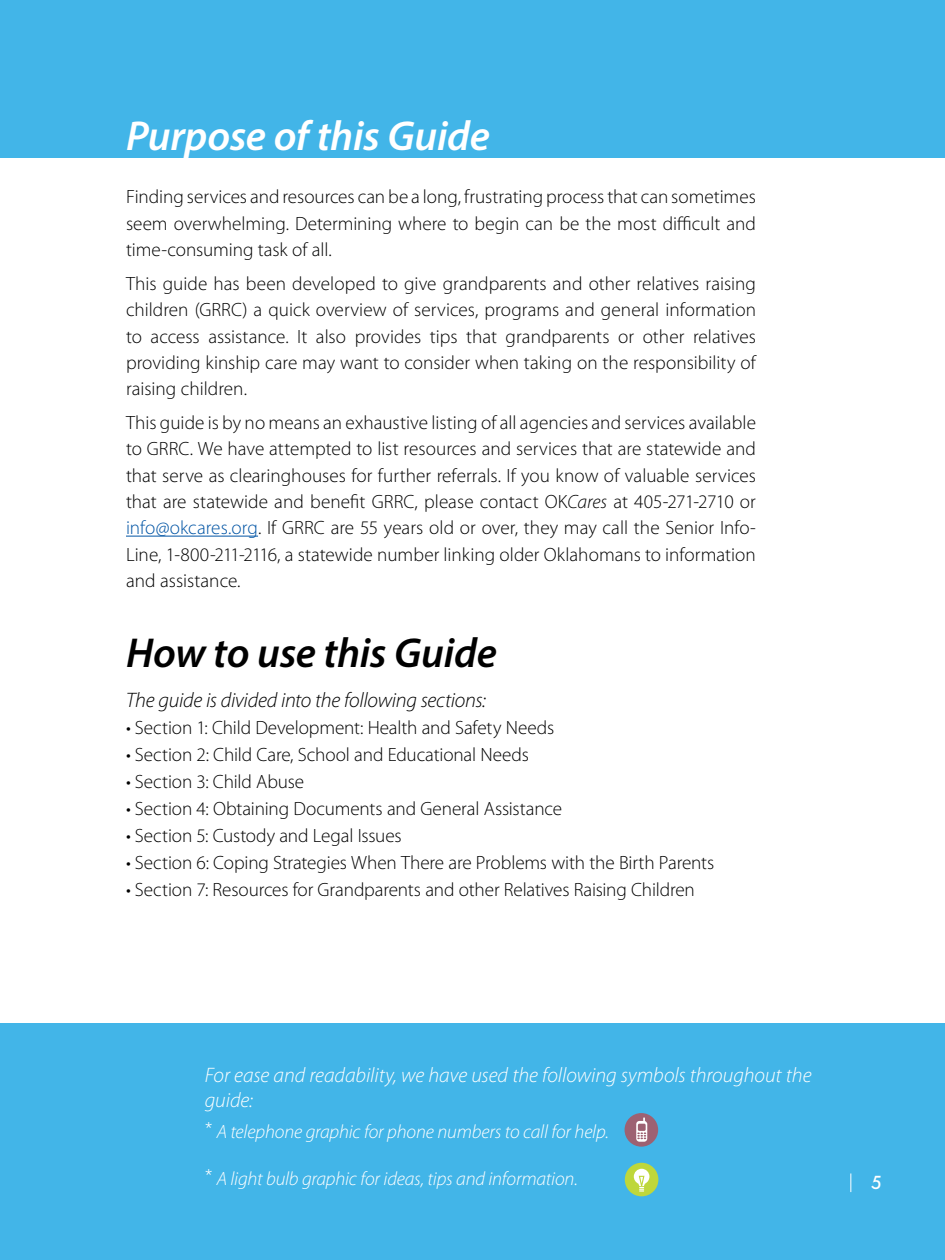
<style>
.page{position:relative;width:945px;height:1260px;background:#fff}
.page>*{position:absolute;margin:0;border:0;box-sizing:border-box;transform-origin:0 0}
.t1{font:italic 600 42px "Myriad Pro";letter-spacing:-.01em;color:#fff}
.t2{font:italic 600 42px "Myriad Pro";letter-spacing:-.01em;color:#000}
.t3{font:italic 300 21px/25.2px "Myriad Pro";letter-spacing:-.005em;color:#fff}
.t4{font:italic 300 21px "Myriad Pro";letter-spacing:-.015em;color:#000}
.t5{font:300 19.25px/26.2px "Myriad Pro";letter-spacing:-.005em;color:#000;text-align:justify}
.t6{font:italic 300 19.25px "Myriad Pro";letter-spacing:-.01em;color:#fff}
.t7{font:italic 500 17.5px "Futura";color:#fff}
.s1{font-style:italic}
.s2{color:#0054a4}
.s3{font-family:"Futura";font-weight:500;font-style:normal;font-stretch:condensed}
</style>
<div class="page">
<div style="left:0;top:0;width:945px;height:158px;background:#42b5e8"></div>
<hr style="left:126px;top:536px;width:132px;height:1px;background:#0054a4">
<div style="left:0;top:1024px;width:945px;height:236px;background:#42b5e8"></div>
<svg style="left:850px;top:1173px;width:1px;height:19px"></svg>
<div style="left:625px;top:1113px;width:33px;height:34px;background:#9d6172;border-radius:50%"></div>
<svg style="left:636px;top:1117px;width:11px;height:25px"></svg>
<div style="left:625px;top:1163px;width:33px;height:33px;background:#bed73b;border-radius:50%"></div>
<svg style="left:634px;top:1169px;width:15px;height:23px"></svg>
<h2 class="t1" style="left:126px;top:109px;width:366px">Purpose of this Guide</h2>
<p class="t5" style="left:126px;top:184px;width:631px">Finding services and resources can be a long, frustrating process that can sometimes seem overwhelming. Determining where to begin can be the most difficult and time-consuming task of all.</p>
<p class="t5" style="left:126px;top:270px;width:632px">This guide has been developed to give grandparents and other relatives raising children (GRRC) a quick overview of services, programs and general information to access assistance. It also provides tips that grandparents or other relatives providing kinship care may want to consider when taking on the responsibility of raising children.</p>
<p class="t5" style="left:126px;top:410px;width:632px">This guide is by no means an exhaustive listing of all agencies and services available to GRRC. We have attempted to list resources and services that are statewide and that serve as clearinghouses for further referrals. If you know of valuable services that are statewide and benefit GRRC, please contact OK<span class="s1">Cares</span> at 405-271-2710 or <span class="s2">info@okcares.org</span>. If GRRC are 55 years old or over, they may call the Senior Info-Line, 1-800-211-2116, a statewide number linking older Oklahomans to information and assistance.</p>
<h3 class="t2" style="left:126px;top:626px;width:372px">How to use this Guide</h3>
<p class="t4" style="left:126px;top:688px;width:361px">The guide is divided into the following sections:</p>
<p class="t5" style="left:126px;top:715px;width:430px">• Section 1: Child Development: Health and Safety Needs</p>
<p class="t5" style="left:126px;top:742px;width:404px">• Section 2: Child Care, School and Educational Needs</p>
<p class="t5" style="left:126px;top:768px;width:180px">• Section 3: Child Abuse</p>
<p class="t5" style="left:126px;top:795px;width:438px">• Section 4: Obtaining Documents and General Assistance</p>
<p class="t5" style="left:126px;top:822px;width:277px">• Section 5: Custody and Legal Issues</p>
<p class="t5" style="left:126px;top:849px;width:590px">• Section 6: Coping Strategies When There are Problems with the Birth Parents</p>
<p class="t5" style="left:126px;top:876px;width:570px">• Section 7: Resources for Grandparents and other Relatives Raising Children</p>
<p class="t3" style="left:205px;top:1062px;width:608px">For ease and readability, we have used the following symbols throughout the guide:</p>
<p class="t6" style="left:205px;top:1120px;width:406px"><span class="s3">*</span> A telephone graphic for phone numbers to call for help.</p>
<p class="t6" style="left:205px;top:1167px;width:375px"><span class="s3">*</span> A light bulb graphic for ideas, tips and information.</p>
<p class="t7" style="left:871px;top:1171px;width:12px">5</p>
</div>
